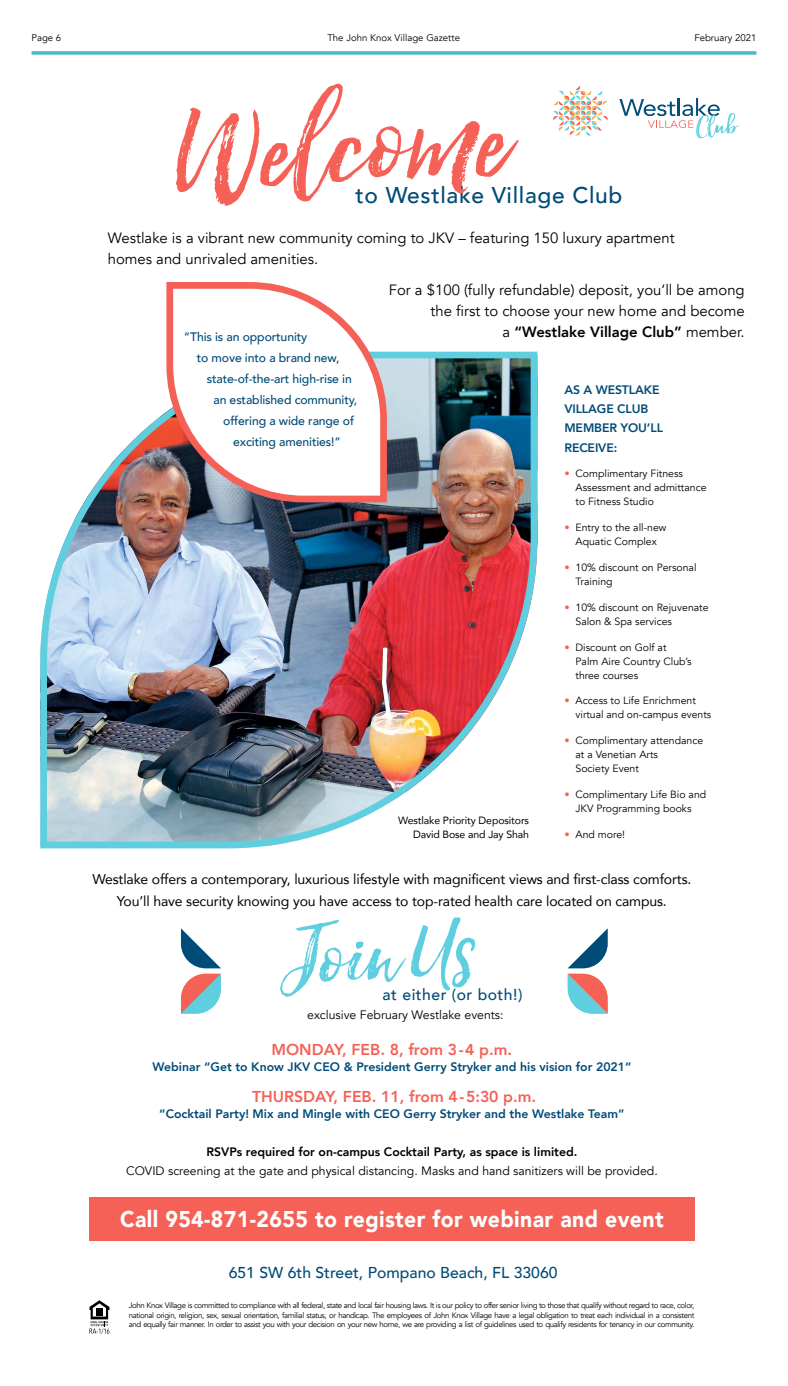
<style>
.page{position:relative;width:788px;height:1386px;background:#fff}
.page>*{position:absolute;margin:0;border:0;box-sizing:border-box;transform-origin:0 0}
.t1{font:italic 172.03px "Hello Sunshine";color:#f56156}
.t2{font:italic 115.06px "Hello Sunshine";color:#5fcfe0}
.t3{font:900 22.75px "Avenir";letter-spacing:.02em;color:#fff;scale:.93 1}
.t4{font:500 22.75px "Avenir";letter-spacing:.03em;color:#004b77}
.t5{font:800 15.75px "Avenir";color:#f56156}
.t6{font:500 15.75px "Avenir";color:#004b77}
.t7{font:500 15.75px "Avenir";letter-spacing:.03em;color:#004b77}
.t8{font:14.88px/21px "Avenir";color:#000}
.t9{font:800 14.88px "Avenir";color:#000}
.t10{font:14px "Avenir";letter-spacing:-.01em;color:#000}
.t11{font:800 12.25px/19.2px "Avenir";color:#004b77}
.t12{font:500 12.25px/21px "Avenir";letter-spacing:-.01em;color:#004b77}
.t13{font:12.25px "Avenir";color:#000}
.t14{font:800 12.25px "Avenir";color:#000}
.t15{font:10.5px/14px "Avenir";color:#000}
.t16{font:10.5px/14px "Avenir";letter-spacing:-.01em;color:#000;text-align:right}
.t17{font:9.62px "Avenir";color:#000}
.t18{font:7.88px/9.5px "Avenir";letter-spacing:-.05em;color:#000}
.s1{font-weight:400}
.s2{color:#f56156}
</style>
<div class="page">
<div style="left:89px;top:1198px;width:605px;height:43px;background:#f56156"></div>
<svg style="left:32px;top:51px;width:724px;height:4px;background:#60c1d5"></svg>
<img style="left:40px;top:351px;width:498px;height:498px">
<svg style="left:163px;top:282px;width:227px;height:224px"></svg>
<svg style="left:553px;top:86px;width:54px;height:50px"></svg>
<svg style="left:619px;top:98px;width:119px;height:40px"></svg>
<svg style="left:567px;top:974px;width:40px;height:40px"></svg>
<svg style="left:568px;top:929px;width:39px;height:39px"></svg>
<svg style="left:181px;top:974px;width:40px;height:40px"></svg>
<svg style="left:181px;top:928px;width:40px;height:40px"></svg>
<svg style="left:89px;top:1300px;width:20px;height:34px"></svg>
<p class="t17" style="left:32px;top:32px;width:31px">Page 6</p>
<p class="t17" style="left:327px;top:32px;width:134px">The John Knox Village Gazette</p>
<p class="t17" style="left:694px;top:32px;width:64px">February 2021</p>
<p class="t1" style="left:164px;top:54px;width:337px;rotate:-3deg">Welcome</p>
<p class="t4" style="left:355px;top:175px;width:268px">to Westlake Village Club</p>
<p class="t8" style="left:108px;top:227px;width:568px">Westlake is a vibrant new community coming to JKV – featuring 150 luxury apartment homes and unrivaled amenities.</p>
<p class="t12" style="left:197px;top:326px;width:144px;text-indent:-13px">“This is an opportunity<br>to move into a brand new,</p>
<p class="t12" style="left:207px;top:368px;width:146px">state-of-the-art high-rise in</p>
<p class="t12" style="left:213px;top:389px;width:145px">an established community,</p>
<p class="t12" style="left:223px;top:410px;width:132px">offering a wide range of</p>
<p class="t12" style="left:233px;top:431px;width:109px">exciting amenities!”</p>
<p class="t8" style="left:389px;top:280px;width:357px">For a $100 (fully refundable) deposit, you’ll be among</p>
<p class="t8" style="left:430px;top:301px;width:316px">the first to choose your new home and become</p>
<p class="t9" style="left:502px;top:320px;width:244px"><span class="s1">a</span> “Westlake Village Club” <span class="s1">member.</span></p>
<p class="t16" style="left:398px;top:813px;width:132px">Westlake Priority Depositors<br>David Bose and Jay Shah</p>
<p class="t11" style="left:564px;top:380px;width:100px">AS A WESTLAKE<br>VILLAGE CLUB<br>MEMBER YOU’LL<br>RECEIVE:</p>
<p class="t15" style="left:575px;top:467px;width:133px;text-indent:-11px"><span class="s2">•</span> Complimentary Fitness<br>Assessment and admittance to Fitness Studio</p>
<p class="t15" style="left:564px;top:521px;width:104px;text-align:center"><span class="s2">•</span> Entry to the all-new<br>Aquatic Complex</p>
<p class="t15" style="left:575px;top:561px;width:122px;text-indent:-11px"><span class="s2">•</span> 10% discount on Personal<br>Training</p>
<p class="t15" style="left:575px;top:600px;width:135px;text-indent:-11px"><span class="s2">•</span> 10% discount on Rejuvenate<br>Salon &amp; Spa services</p>
<p class="t15" style="left:575px;top:640px;width:118px;text-indent:-11px"><span class="s2">•</span> Discount on Golf at<br>Palm Aire Country Club’s three courses</p>
<p class="t15" style="left:575px;top:694px;width:137px;text-indent:-11px"><span class="s2">•</span> Access to Life Enrichment virtual and on-campus events</p>
<p class="t15" style="left:575px;top:734px;width:129px;text-indent:-11px"><span class="s2">•</span> Complimentary attendance at a Venetian Arts<br>Society Event</p>
<p class="t15" style="left:564px;top:788px;width:143px;text-align:center"><span class="s2">•</span> Complimentary Life Bio and<br>JKV Programming books</p>
<p class="t15" style="left:564px;top:827px;width:62px"><span class="s2">•</span> And more!</p>
<p class="t10" style="left:92px;top:868px;width:600px">Westlake offers a contemporary, luxurious lifestyle with magnificent views and first-class comforts.</p>
<p class="t10" style="left:117px;top:890px;width:551px">You’ll have security knowing you have access to top-rated health care located on campus.</p>
<p class="t2" style="left:277px;top:895px;width:192px;rotate:-3deg">Join Us</p>
<p class="t7" style="left:382px;top:981px;width:141px">at either (or both!)</p>
<p class="t13" style="left:307px;top:1007px;width:198px">exclusive February Westlake events:</p>
<p class="t5" style="left:271px;top:1037px;width:242px">MONDAY, FEB. 8, from 3-4 p.m.</p>
<p class="t11" style="left:152px;top:1057px;width:480px">Webinar “Get to Know JKV CEO &amp; President Gerry Stryker and his vision for 2021”</p>
<p class="t5" style="left:252px;top:1085px;width:285px">THURSDAY, FEB. 11, from 4-5:30 p.m.</p>
<p class="t11" style="left:159px;top:1104px;width:466px">“Cocktail Party! Mix and Mingle with CEO Gerry Stryker and the Westlake Team”</p>
<p class="t14" style="left:206px;top:1142px;width:372px">RSVPs required for on-campus Cocktail Party, as space is limited.</p>
<p class="t13" style="left:126px;top:1163px;width:533px">COVID screening at the gate and physical distancing. Masks and hand sanitizers will be provided.</p>
<p class="t3" style="left:120px;top:1200px;width:586px">Call 954-871-2655 to register for webinar and event</p>
<p class="t6" style="left:229px;top:1259px;width:330px">651 SW 6th Street, Pompano Beach, FL 33060</p>
<p class="t18" style="left:129px;top:1301px;width:567px">John Knox Village is committed to compliance with all federal, state and local fair housing laws. It is our policy to offer senior living to those that qualify without regard to race, color,</p>
<p class="t18" style="left:129px;top:1310px;width:567px">national origin, religion, sex, sexual orientation, familial status, or handicap. The employees of John Knox Village have a legal obligation to treat each individual in a consistent and equally fair manner. In order to assist you with your decision on your new home, we are providing a list of guidelines used to qualify residents for tenancy in our community.</p>
</div>
